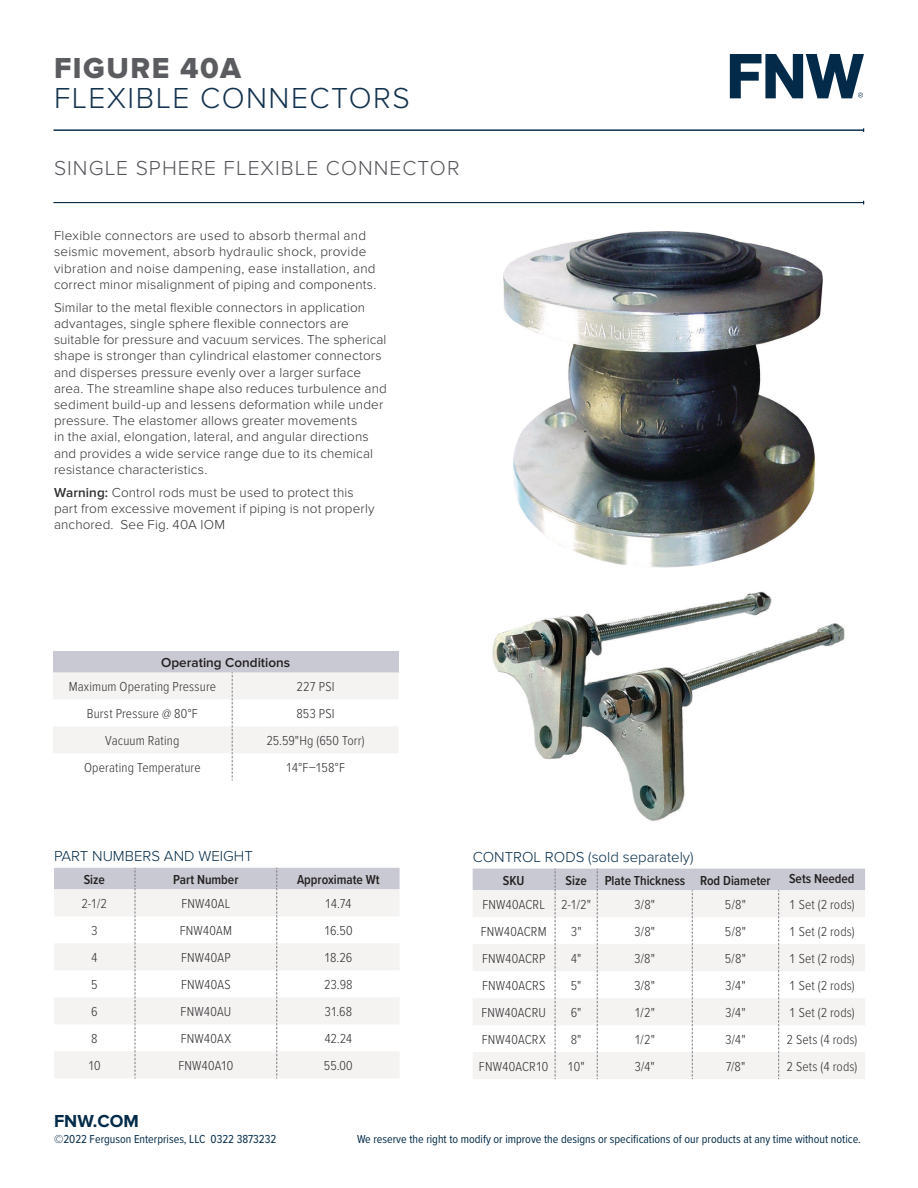
<style>
.page{position:relative;width:918px;height:1188px;background:#fff}
.page>*{position:absolute;margin:0;border:0;box-sizing:border-box;transform-origin:0 0}
.t1{font:300 30px "Proxima Nova";letter-spacing:.05em;color:#12324e}
.t2{font:30px "Proxima Nova Extrabld";letter-spacing:.05em;color:#5b5c60}
.t3{font:300 21px "Proxima Nova";letter-spacing:.05em;color:#55565b}
.t4{font:700 18px "Proxima Nova";color:#032b49}
.t5{font:300 15px "Proxima Nova";color:#032b49}
.t6{font:300 13.5px/16.2px "Proxima Nova";letter-spacing:.01em;color:#323031}
.t7{font:300 13.5px "Proxima Nova Cond";letter-spacing:.01em;color:#323031}
.t8{font:600 13.5px "Proxima Nova Cond";color:#231f20}
.t9{font:600 13.5px "Proxima Nova";color:#231f20}
.t10{font:12px "Proxima Nova Cond";color:#032b49}
.s1{font-weight:600}
</style>
<div class="page">
<svg style="left:730px;top:54px;width:134px;height:44px"></svg>
<hr style="left:54px;top:202px;width:810px;height:1px;background:#032b49">
<hr style="left:54px;top:130px;width:810px;height:1px;background:#032b49">
<img style="left:504px;top:232px;width:319px;height:336px">
<svg style="left:54px;top:868px;width:346px;height:210px"></svg>
<div style="left:53px;top:651px;width:346px;height:21px;background:#c8c9d2"></div>
<svg style="left:53px;top:672px;width:346px;height:108px"></svg>
<svg style="left:473px;top:869px;width:392px;height:210px"></svg>
<img style="left:492px;top:591px;width:353px;height:230px">
<h1 class="t2" style="left:54px;top:50px;width:189px">FIGURE 40A</h1>
<h1 class="t1" style="left:54px;top:81px;width:357px">FLEXIBLE CONNECTORS</h1>
<h2 class="t3" style="left:54px;top:156px;width:407px">SINGLE SPHERE FLEXIBLE CONNECTOR</h2>
<p class="t6" style="left:54px;top:228px;width:324px">Flexible connectors are used to absorb thermal and seismic movement, absorb hydraulic shock, provide vibration and noise dampening, ease installation, and correct minor misalignment of piping and components.</p>
<p class="t6" style="left:54px;top:299px;width:334px">Similar to the metal flexible connectors in application advantages, single sphere flexible connectors are suitable for pressure and vacuum services. The spherical shape is stronger than cylindrical elastomer connectors and disperses pressure evenly over a larger surface area. The streamline shape also reduces turbulence and sediment build-up and lessens deformation while under pressure. The elastomer allows greater movements<br>in the axial, elongation, lateral, and angular directions and provides a wide service range due to its chemical resistance characteristics.</p>
<p class="t6" style="left:54px;top:484px;width:322px"><span class="s1">Warning:</span> Control rods must be used to protect this part from excessive movement if piping is not properly anchored. See Fig. 40A IOM</p>
<p class="t9" style="left:161px;top:655px;width:131px">Operating Conditions</p>
<p class="t7" style="left:69px;top:677px;width:149px">Maximum Operating Pressure</p>
<p class="t7" style="left:297px;top:677px;width:39px">227 PSI</p>
<p class="t7" style="left:87px;top:704px;width:113px">Burst Pressure @ 80°F</p>
<p class="t7" style="left:296px;top:704px;width:40px">853 PSI</p>
<p class="t7" style="left:105px;top:731px;width:76px">Vacuum Rating</p>
<p class="t7" style="left:266px;top:731px;width:100px">25.59"Hg (650 Torr)</p>
<p class="t7" style="left:84px;top:758px;width:118px">Operating Temperature</p>
<p class="t7" style="left:286px;top:758px;width:61px">14°F–158°F</p>
<p class="t5" style="left:54px;top:847px;width:200px">PART NUMBERS AND WEIGHT</p>
<p class="t8" style="left:84px;top:869px;width:23px">Size</p>
<p class="t8" style="left:173px;top:869px;width:67px">Part Number</p>
<p class="t8" style="left:297px;top:869px;width:84px">Approximate Wt</p>
<p class="t7" style="left:82px;top:894px;width:27px">2-1/2</p>
<p class="t7" style="left:181px;top:894px;width:50px">FNW40AL</p>
<p class="t7" style="left:325px;top:894px;width:28px">14.74</p>
<p class="t7" style="left:91px;top:921px;width:8px">3</p>
<p class="t7" style="left:180px;top:921px;width:54px">FNW40AM</p>
<p class="t7" style="left:324px;top:921px;width:30px">16.50</p>
<p class="t7" style="left:91px;top:948px;width:8px">4</p>
<p class="t7" style="left:181px;top:948px;width:51px">FNW40AP</p>
<p class="t7" style="left:324px;top:948px;width:30px">18.26</p>
<p class="t7" style="left:91px;top:975px;width:8px">5</p>
<p class="t7" style="left:181px;top:975px;width:51px">FNW40AS</p>
<p class="t7" style="left:324px;top:975px;width:30px">23.98</p>
<p class="t7" style="left:91px;top:1002px;width:8px">6</p>
<p class="t7" style="left:181px;top:1002px;width:52px">FNW40AU</p>
<p class="t7" style="left:324px;top:1002px;width:29px">31.68</p>
<p class="t7" style="left:91px;top:1029px;width:8px">8</p>
<p class="t7" style="left:181px;top:1029px;width:52px">FNW40AX</p>
<p class="t7" style="left:324px;top:1029px;width:30px">42.24</p>
<p class="t7" style="left:88px;top:1056px;width:14px">10</p>
<p class="t7" style="left:178px;top:1056px;width:56px">FNW40A10</p>
<p class="t7" style="left:324px;top:1056px;width:30px">55.00</p>
<p class="t5" style="left:473px;top:848px;width:222px">CONTROL RODS (sold separately)</p>
<p class="t8" style="left:503px;top:870px;width:23px">SKU</p>
<p class="t8" style="left:566px;top:870px;width:23px">Size</p>
<p class="t8" style="left:605px;top:870px;width:168px">Plate Thickness Rod Diameter</p>
<p class="t8" style="left:789px;top:869px;width:67px">Sets Needed</p>
<p class="t7" style="left:482px;top:895px;width:110px">FNW40ACRL 2-1/2"</p>
<p class="t7" style="left:634px;top:895px;width:22px">3/8"</p>
<p class="t7" style="left:725px;top:895px;width:22px">5/8"</p>
<p class="t7" style="left:789px;top:895px;width:67px">1 Set (2 rods)</p>
<p class="t7" style="left:481px;top:922px;width:67px">FNW40ACRM</p>
<p class="t7" style="left:571px;top:922px;width:12px">3"</p>
<p class="t7" style="left:634px;top:922px;width:22px">3/8"</p>
<p class="t7" style="left:725px;top:922px;width:22px">5/8"</p>
<p class="t7" style="left:789px;top:922px;width:67px">1 Set (2 rods)</p>
<p class="t7" style="left:482px;top:949px;width:65px">FNW40ACRP</p>
<p class="t7" style="left:571px;top:949px;width:12px">4"</p>
<p class="t7" style="left:634px;top:949px;width:22px">3/8"</p>
<p class="t7" style="left:725px;top:949px;width:22px">5/8"</p>
<p class="t7" style="left:789px;top:949px;width:67px">1 Set (2 rods)</p>
<p class="t7" style="left:482px;top:976px;width:65px">FNW40ACRS</p>
<p class="t7" style="left:571px;top:976px;width:12px">5"</p>
<p class="t7" style="left:634px;top:976px;width:22px">3/8"</p>
<p class="t7" style="left:725px;top:976px;width:22px">3/4"</p>
<p class="t7" style="left:789px;top:976px;width:67px">1 Set (2 rods)</p>
<p class="t7" style="left:481px;top:1003px;width:66px">FNW40ACRU</p>
<p class="t7" style="left:571px;top:1003px;width:12px">6"</p>
<p class="t7" style="left:634px;top:1003px;width:22px">1/2"</p>
<p class="t7" style="left:725px;top:1003px;width:22px">3/4"</p>
<p class="t7" style="left:789px;top:1003px;width:67px">1 Set (2 rods)</p>
<p class="t7" style="left:482px;top:1030px;width:65px">FNW40ACRX</p>
<p class="t7" style="left:571px;top:1030px;width:12px">8"</p>
<p class="t7" style="left:634px;top:1030px;width:22px">1/2"</p>
<p class="t7" style="left:725px;top:1030px;width:22px">3/4"</p>
<p class="t7" style="left:787px;top:1030px;width:72px">2 Sets (4 rods)</p>
<p class="t7" style="left:479px;top:1057px;width:71px">FNW40ACR10</p>
<p class="t7" style="left:568px;top:1057px;width:18px">10"</p>
<p class="t7" style="left:635px;top:1057px;width:22px">3/4"</p>
<p class="t7" style="left:725px;top:1057px;width:22px">7/8"</p>
<p class="t7" style="left:787px;top:1057px;width:72px">2 Sets (4 rods)</p>
<h3 class="t4" style="left:54px;top:1110px;width:86px">FNW.COM</h3>
<p class="t10" style="left:54px;top:1131px;width:224px">©2022 Ferguson Enterprises, LLC 0322 3873232</p>
<p class="t10" style="left:357px;top:1131px;width:505px">We reserve the right to modify or improve the designs or specifications of our products at any time without notice.</p>
</div>
